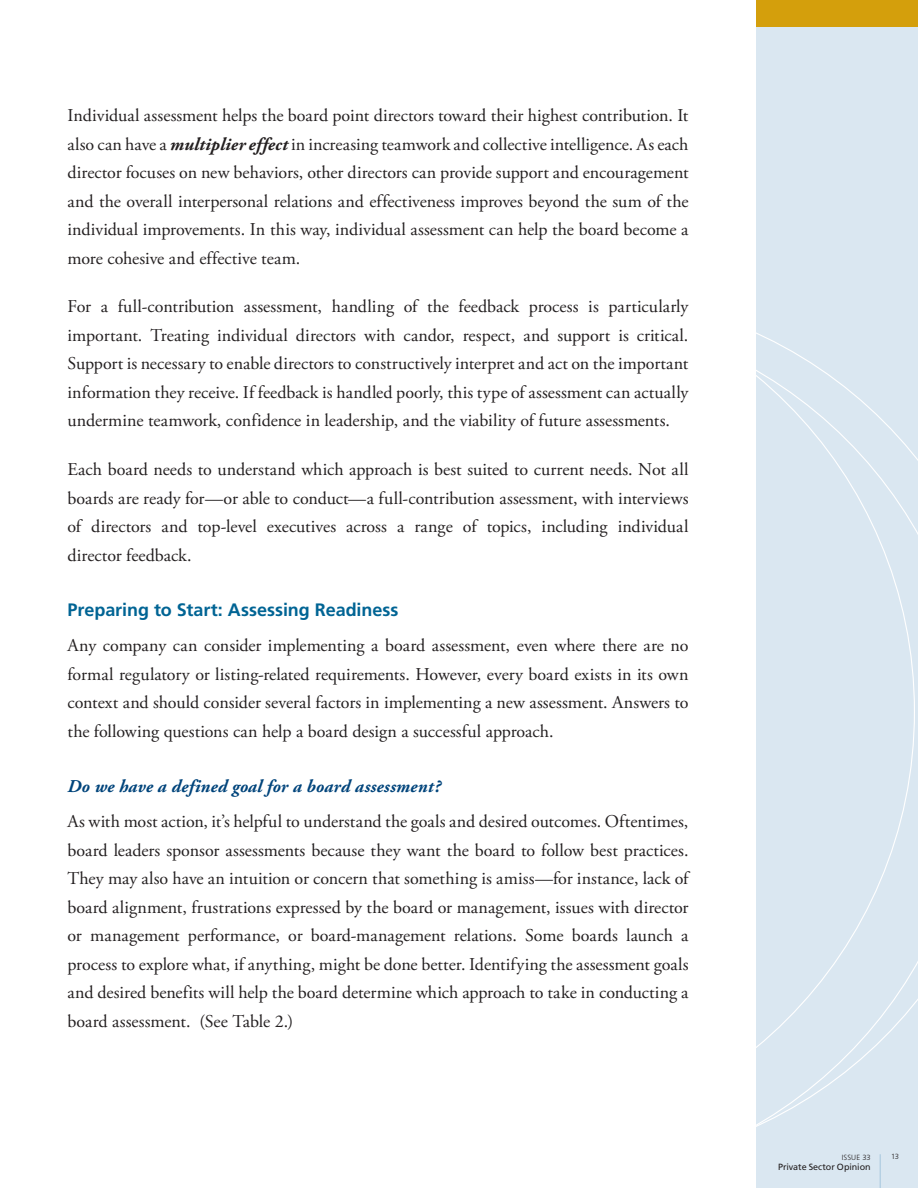
<style>
.page{position:relative;width:918px;height:1188px;background:#fff}
.page>*{position:absolute;margin:0;border:0;box-sizing:border-box;transform-origin:0 0}
.Body{font:18px/28.5px "Adobe Garamond Pro";color:#231f20;text-align:justify}
.Small_Headline{font:italic 700 18px "Adobe Garamond";letter-spacing:.01em;color:#00447b}
.Small_Headline-2{font:700 18px "Frutiger";color:#006494}
.t1{font:9px "Frutiger";letter-spacing:-.005em;color:#231f20}
.t2{font:300 7.5px "Frutiger";letter-spacing:.015em;color:#231f20}
.s1{font-weight:700;font-style:italic}
</style>
<div class="page">
<div style="left:756px;top:0;width:162px;height:1188px;background:#dae7f1"></div>
<div style="left:756px;top:0;width:162px;height:27px;background:#d49f0c"></div>
<hr style="left:880px;top:1154px;width:1px;height:34px;background:#a8c8de">
<p class="Body" style="left:68px;top:102px;width:623px">Individual assessment helps the board point directors toward their highest contribution. It also can have a <span class="s1">multiplier effect</span> in increasing teamwork and collective intelligence. As each director focuses on new behaviors, other directors can provide support and encouragement and the overall interpersonal relations and effectiveness improves beyond the sum of the individual improvements. In this way, individual assessment can help the board become a more cohesive and effective team.</p>
<p class="Body" style="left:68px;top:293px;width:623px">For a full-contribution assessment, handling of the feedback process is particularly important. Treating individual directors with candor, respect, and support is critical.<br>Support is necessary to enable directors to constructively interpret and act on the important information they receive. If feedback is handled poorly, this type of assessment can actually undermine teamwork, confidence in leadership, and the viability of future assessments.</p>
<p class="Body" style="left:68px;top:456px;width:623px">Each board needs to understand which approach is best suited to current needs. Not all boards are ready for—or able to conduct—a full-contribution assessment, with interviews of directors and top-level executives across a range of topics, including individual director feedback.</p>
<p class="Small_Headline-2" style="left:68px;top:599px;width:332px">Preparing to Start: Assessing Readiness</p>
<p class="Body" style="left:68px;top:632px;width:623px">Any company can consider implementing a board assessment, even where there are no formal regulatory or listing-related requirements. However, every board exists in its own context and should consider several factors in implementing a new assessment. Answers to the following questions can help a board design a successful approach.</p>
<p class="Small_Headline" style="left:68px;top:776px;width:375px">Do we have a defined goal for a board assessment?</p>
<p class="Body" style="left:68px;top:808px;width:623px">As with most action, it’s helpful to understand the goals and desired outcomes. Oftentimes, board leaders sponsor assessments because they want the board to follow best practices.<br>They may also have an intuition or concern that something is amiss—for instance, lack of board alignment, frustrations expressed by the board or management, issues with director or management performance, or board-management relations. Some boards launch a process to explore what, if anything, might be done better. Identifying the assessment goals and desired benefits will help the board determine which approach to take in conducting a board assessment. (See Table 2.)</p>
<p class="t2" style="left:842px;top:1153px;width:30px">ISSUE 33</p>
<p class="t1" style="left:778px;top:1162px;width:94px">Private Sector Opinion</p>
<p class="t2" style="left:891px;top:1153px;width:10px">13</p>
</div>
